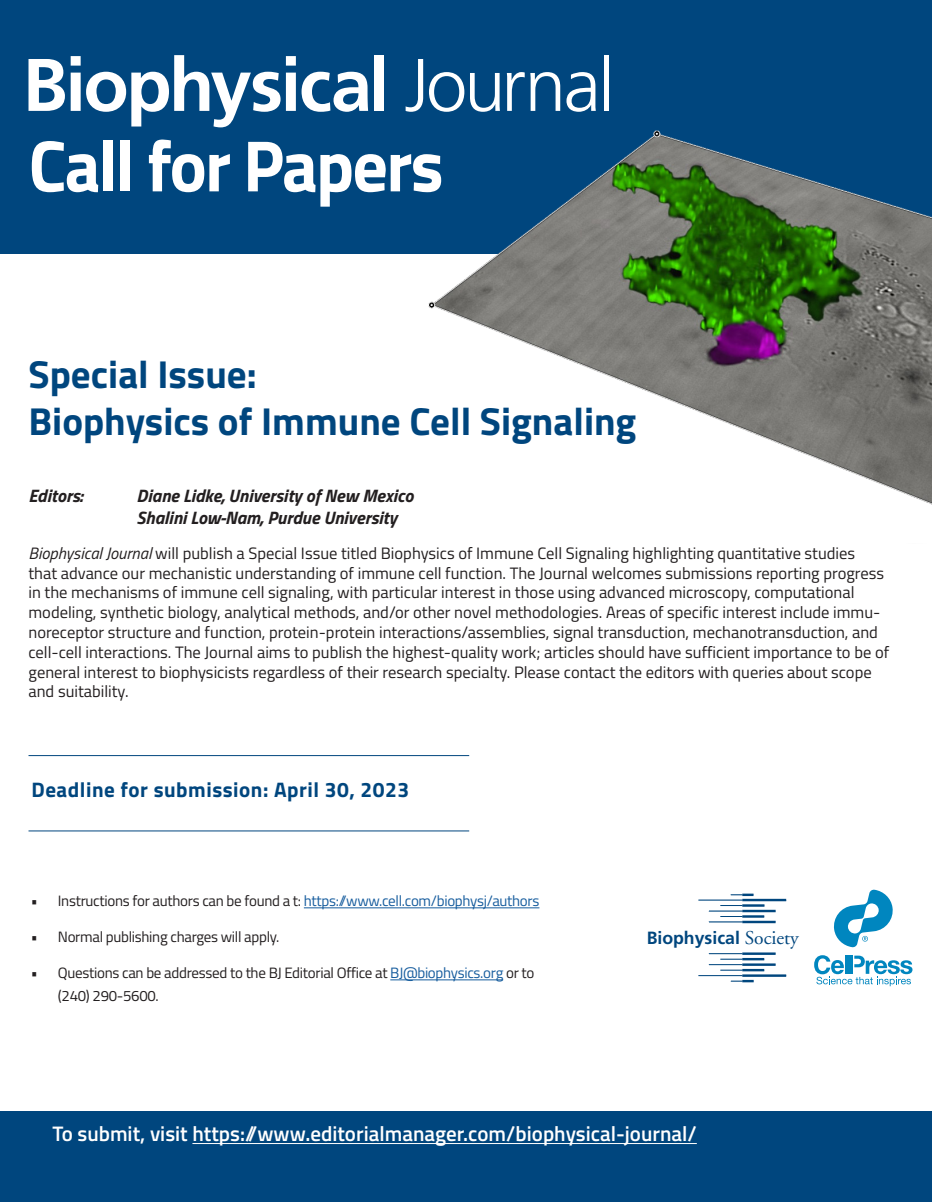
<style>
.page{position:relative;width:932px;height:1202px;background:#fff}
.page>*{position:absolute;margin:0;border:0;box-sizing:border-box;transform-origin:0 0}
.t1{font:700 72.75px "Titillium";letter-spacing:-.025em;color:#fff;scale:.96 1}
.t2{font:700 39px/46.8px "Titillium";color:#00467e}
.t3{font:600 21px "Titillium";color:#fff}
.t4{font:700 21px "Titillium";letter-spacing:.025em;color:#00467e}
.t5{font:italic 700 18px "Titillium";color:#231f20}
.t6{font:700 17.7px "Frutiger";color:#00467e}
.t7{font:16.5px/19.8px "Titillium";color:#231f20}
.t8{font:15px/22.5px "Titillium";letter-spacing:-.02em;color:#231f20}
.t9{font:15px "Titillium";letter-spacing:-.02em;color:#175d9e}
.s1{font-style:italic}
.s2{color:#231f20}
.s3{color:#175d9e}
.s4{font-family:"Adobe Garamond";font-weight:400;font-size:19.5px}
</style>
<div class="page">
<div style="left:0;top:0;width:932px;height:254px;background:#00467e"></div>
<hr style="left:304px;top:907px;width:235px;height:1px;background:#175d9e">
<hr style="left:390px;top:979px;width:113px;height:1px;background:#175d9e">
<hr style="left:742px;top:915px;width:22px;height:2px;background:#00467e">
<hr style="left:742px;top:920px;width:33px;height:3px;background:#00467e">
<hr style="left:742px;top:909px;width:33px;height:3px;background:#00467e">
<hr style="left:742px;top:904px;width:22px;height:2px;background:#00467e">
<hr style="left:742px;top:898px;width:44px;height:3px;background:#00467e">
<svg style="left:730px;top:893px;width:23px;height:3px"></svg>
<hr style="left:698px;top:899px;width:44px;height:1px;background:#00467e">
<svg style="left:720px;top:905px;width:22px;height:1px"></svg>
<hr style="left:709px;top:910px;width:33px;height:1px;background:#00467e">
<svg style="left:720px;top:916px;width:22px;height:1px"></svg>
<hr style="left:709px;top:921px;width:33px;height:1px;background:#00467e">
<hr style="left:742px;top:958px;width:22px;height:2px;background:#00467e">
<hr style="left:742px;top:952px;width:33px;height:3px;background:#00467e">
<hr style="left:742px;top:963px;width:33px;height:2px;background:#00467e">
<hr style="left:742px;top:969px;width:22px;height:2px;background:#00467e">
<hr style="left:742px;top:974px;width:44px;height:2px;background:#00467e">
<svg style="left:731px;top:979px;width:22px;height:3px"></svg>
<hr style="left:698px;top:975px;width:44px;height:1px;background:#00467e">
<svg style="left:720px;top:969px;width:22px;height:1px"></svg>
<hr style="left:709px;top:964px;width:33px;height:1px;background:#00467e">
<svg style="left:720px;top:958px;width:22px;height:1px"></svg>
<hr style="left:709px;top:953px;width:33px;height:1px;background:#00467e">
<div style="left:0;top:1111px;width:932px;height:91px;background:#00467e"></div>
<hr style="left:192px;top:1143px;width:504px;height:1px;background:#fff">
<hr style="left:28px;top:755px;width:441px;height:1px;background:#00467e">
<hr style="left:28px;top:830px;width:441px;height:1px;background:#00467e">
<svg style="left:418px;top:59px;width:5px;height:13px"></svg>
<hr style="left:604px;top:55px;width:4px;height:56px;background:#fff">
<svg style="left:28px;top:59px;width:37px;height:52px"></svg>
<svg style="left:71px;top:55px;width:209px;height:72px"></svg>
<svg style="left:286px;top:56px;width:76px;height:56px"></svg>
<div style="left:374px;top:55px;width:10px;height:56px;background:#fff"></div>
<svg style="left:814px;top:955px;width:98px;height:31px"></svg>
<svg style="left:834px;top:889px;width:59px;height:58px"></svg>
<img style="left:362px;top:72px;width:570px;height:433px">
<p class="t1" style="left:28px;top:110px;width:434px">Call for Papers</p>
<p class="t2" style="left:28px;top:349px;width:609px">Special Issue:<br>Biophysics of Immune Cell Signaling</p>
<p class="t5" style="left:28px;top:481px;width:56px">Editors:</p>
<p class="t5" style="left:136px;top:481px;width:278px">Diane Lidke, University of New Mexico</p>
<p class="t5" style="left:136px;top:504px;width:262px">Shalini Low-Nam, Purdue University</p>
<p class="t7" style="left:28px;top:542px;width:862px"><span class="s1">Biophysical Journal</span> will publish a Special Issue titled Biophysics of Immune Cell Signaling highlighting quantitative studies<br>that advance our mechanistic understanding of immune cell function. The Journal welcomes submissions reporting progress in the mechanisms of immune cell signaling, with particular interest in those using advanced microscopy, computational modeling, synthetic biology, analytical methods, and/or other novel methodologies. Areas of specific interest include immu&shy;noreceptor structure and function, protein-protein interactions/assemblies, signal transduction, mechanotransduction, and cell-cell interactions. The Journal aims to publish the highest-quality work; articles should have sufficient importance to be of general interest to biophysicists regardless of their research specialty. Please contact the editors with queries about scope and suitability.</p>
<p class="t4" style="left:31px;top:774px;width:379px">Deadline for submission: April 30, 2023</p>
<p class="t9" style="left:31px;top:890px;width:510px"><span class="s2">• Instructions for authors can be found a t:</span> https://www.cell.com/biophysj/authors</p>
<p class="t8" style="left:31px;top:925px;width:250px">• Normal publishing charges will apply.</p>
<p class="t8" style="left:58px;top:961px;width:478px;text-indent:-27px">• Questions can be addressed to the BJ Editorial Office at <span class="s3">BJ@biophysics.org</span> or to (240) 290-5600.</p>
<p class="t6" style="left:646px;top:928px;width:154px">Biophysical <span class="s4">Society</span></p>
<p class="t3" style="left:52px;top:1118px;width:646px">To submit, visit https://www.editorialmanager.com/biophysical-journal/</p>
</div>
